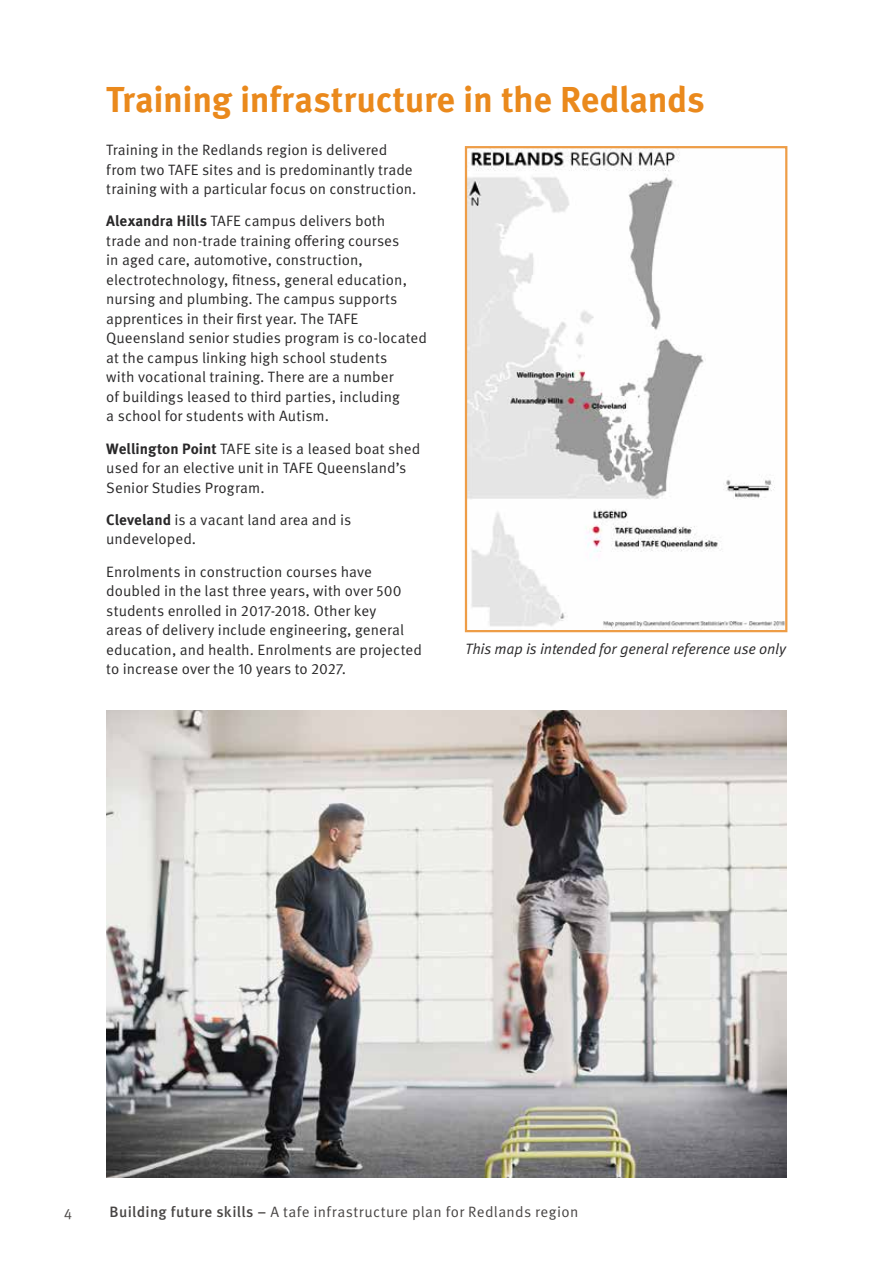
<style>
.page{position:relative;width:893px;height:1263px;background:#fff}
.page>*{position:absolute;margin:0;border:0;box-sizing:border-box;transform-origin:0 0}
.t1{font:700 36px "Meta Pro";letter-spacing:-.01em;color:#ea891c}
.t2{font:15px/19.5px "Meta Pro Norm";color:#292829}
.t3{font:15px "Meta Pro Norm";letter-spacing:.025em;color:#484544}
.t4{font:15px "Meta Pro Norm Ita";letter-spacing:-.01em;color:#292829}
.t5{font:15px "Meta Pro Norm";color:#514e4d}
.s1{font-family:"Meta Pro";font-weight:700}
.s2{font-family:"Meta Pro";font-weight:500}
</style>
<div class="page">
<img style="left:106px;top:710px;width:681px;height:468px">
<img style="left:468px;top:149px;width:316px;height:480px">
<div style="left:465px;top:146px;width:322px;height:486px;border:2px solid #ee9d47"></div>
<h1 class="t1" style="left:106px;top:72px;width:600px">Training infrastructure in the Redlands</h1>
<p class="t2" style="left:106px;top:139px;width:312px">Training in the Redlands region is delivered from two TAFE sites and is predominantly trade training with a particular focus on construction.</p>
<p class="t2" style="left:106px;top:210px;width:322px"><span class="s1">Alexandra Hills</span> TAFE campus delivers both<br>trade and non-trade training offering courses<br>in aged care, automotive, construction, electrotechnology, fitness, general education, nursing and plumbing. The campus supports apprentices in their first year. The TAFE Queensland senior studies program is co-located at the campus linking high school students<br>with vocational training. There are a number<br>of buildings leased to third parties, including<br>a school for students with Autism.</p>
<p class="t2" style="left:106px;top:438px;width:316px"><span class="s1">Wellington Point</span> TAFE site is a leased boat shed used for an elective unit in TAFE Queensland’s<br>Senior Studies Program.</p>
<p class="t2" style="left:106px;top:509px;width:247px"><span class="s1">Cleveland</span> is a vacant land area and is undeveloped.</p>
<p class="t2" style="left:106px;top:561px;width:317px">Enrolments in construction courses have doubled in the last three years, with over 500 students enrolled in 2017-2018. Other key<br>areas of delivery include engineering, general education, and health. Enrolments are projected to increase over the 10 years to 2027.</p>
<p class="t4" style="left:465px;top:638px;width:322px">This map is intended for general reference use only</p>
<p class="t5" style="left:64px;top:1202px;width:10px">4</p>
<p class="t3" style="left:109px;top:1200px;width:470px"><span class="s2">Building future skills –</span> A tafe infrastructure plan for Redlands region</p>
</div>
